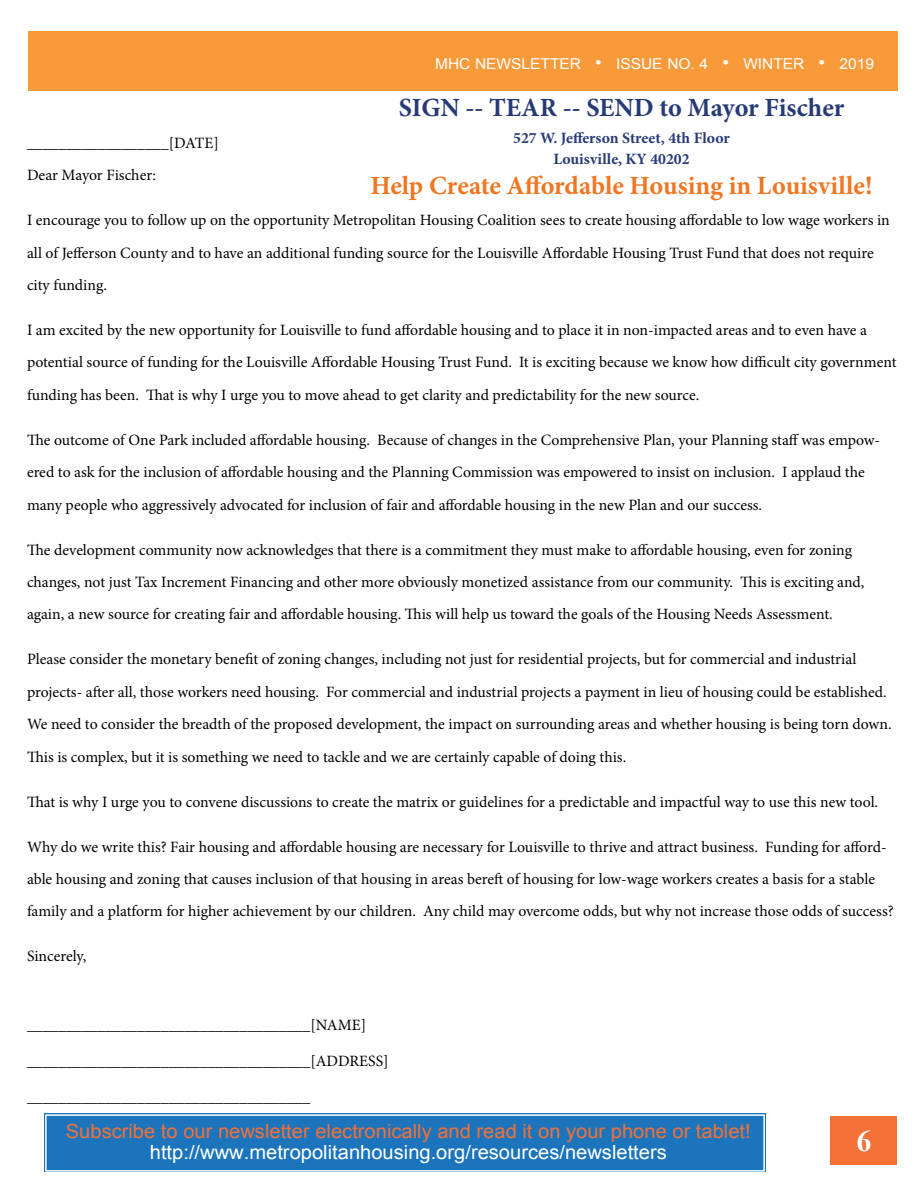
<style>
.page{position:relative;width:918px;height:1188px;background:#fff}
.page>*{position:absolute;margin:0;border:0;box-sizing:border-box;transform-origin:0 0}
.t1{font:700 30px "Times New Roman";color:#fff}
.t2{font:700 26.25px "Minion Pro";letter-spacing:-.005em;color:#ef7622}
.t3{font:700 26.25px "Minion Pro";color:#263a76}
.t4{font:19.5px "Arial";color:#f37037}
.t5{font:19.5px "Arial";color:#fff}
.t6{font:15.75px/32.4px "Minion Pro";letter-spacing:-.005em;color:#000}
.t7{font:700 15.75px/21px "Minion Pro";color:#263a76;text-align:center}
.t8{font:15px "Arial";color:#fff}
.s1{font-size:18.6px}
</style>
<div class="page">
<div style="left:28px;top:31px;width:869px;height:59px;background:#f89a3a"></div>
<div style="left:831px;top:1116px;width:66px;height:49px;background:#f37037"></div>
<div style="left:44px;top:1114px;width:722px;height:58px;background:#1c75bc"></div>
<div style="left:42px;top:1111px;width:726px;height:64px;border:1px solid #fff;border-radius:2px"></div>
<div style="left:45px;top:1114px;width:720px;height:58px;border:1px solid #fff"></div>
<p class="t8" style="left:435px;top:54px;width:440px">MHC NEWSLETTER <span class="s1">•</span> ISSUE NO. 4 <span class="s1">•</span> WINTER <span class="s1">•</span> 2019</p>
<h2 class="t3" style="left:399px;top:89px;width:447px">SIGN -- TEAR -- SEND to Mayor Fischer</h2>
<p class="t7" style="left:513px;top:127px;width:218px">527 W. Jefferson Street, 4th Floor<br>Louisville, KY 40202</p>
<h2 class="t2" style="left:370px;top:167px;width:504px">Help Create Affordable Housing in Louisville!</h2>
<p class="t6" style="left:27px;top:127px;width:194px">__________________[DATE]<br>Dear Mayor Fischer:</p>
<p class="t6" style="left:27px;top:204px;width:864px">I encourage you to follow up on the opportunity Metropolitan Housing Coalition sees to create housing affordable to low wage workers in all of Jefferson County and to have an additional funding source for the Louisville Affordable Housing Trust Fund that does not require city funding.</p>
<p class="t6" style="left:27px;top:314px;width:871px">I am excited by the new opportunity for Louisville to fund affordable housing and to place it in non-impacted areas and to even have a potential source of funding for the Louisville Affordable Housing Trust Fund. It is exciting because we know how difficult city government funding has been. That is why I urge you to move ahead to get clarity and predictability for the new source.</p>
<p class="t6" style="left:27px;top:424px;width:855px">The outcome of One Park included affordable housing. Because of changes in the Comprehensive Plan, your Planning staff was empow&shy;ered to ask for the inclusion of affordable housing and the Planning Commission was empowered to insist on inclusion. I applaud the many people who aggressively advocated for inclusion of fair and affordable housing in the new Plan and our success.</p>
<p class="t6" style="left:27px;top:533px;width:839px">The development community now acknowledges that there is a commitment they must make to affordable housing, even for zoning changes, not just Tax Increment Financing and other more obviously monetized assistance from our community. This is exciting and, again, a new source for creating fair and affordable housing. This will help us toward the goals of the Housing Needs Assessment.</p>
<p class="t6" style="left:27px;top:643px;width:866px">Please consider the monetary benefit of zoning changes, including not just for residential projects, but for commercial and industrial projects- after all, those workers need housing. For commercial and industrial projects a payment in lieu of housing could be established.<br>We need to consider the breadth of the proposed development, the impact on surrounding areas and whether housing is being torn down.<br>This is complex, but it is something we need to tackle and we are certainly capable of doing this.</p>
<p class="t6" style="left:27px;top:785px;width:853px">That is why I urge you to convene discussions to create the matrix or guidelines for a predictable and impactful way to use this new tool.</p>
<p class="t6" style="left:27px;top:830px;width:868px">Why do we write this? Fair housing and affordable housing are necessary for Louisville to thrive and attract business. Funding for afford&shy;able housing and zoning that causes inclusion of that housing in areas bereft of housing for low-wage workers creates a basis for a stable family and a platform for higher achievement by our children. Any child may overcome odds, but why not increase those odds of success?</p>
<p class="t6" style="left:27px;top:940px;width:61px">Sincerely,</p>
<p class="t6" style="left:27px;top:1009px;width:341px">____________________________________[NAME]</p>
<p class="t6" style="left:27px;top:1045px;width:363px">____________________________________[ADDRESS]</p>
<p class="t6" style="left:27px;top:1081px;width:285px">____________________________________</p>
<p class="t4" style="left:66px;top:1118px;width:686px">Subscribe to our newsletter electronically and read it on your phone or tablet!</p>
<p class="t5" style="left:150px;top:1139px;width:519px">http://www.metropolitanhousing.org/resources/newsletters</p>
<h1 class="t1" style="left:856px;top:1120px;width:16px">6</h1>
</div>
